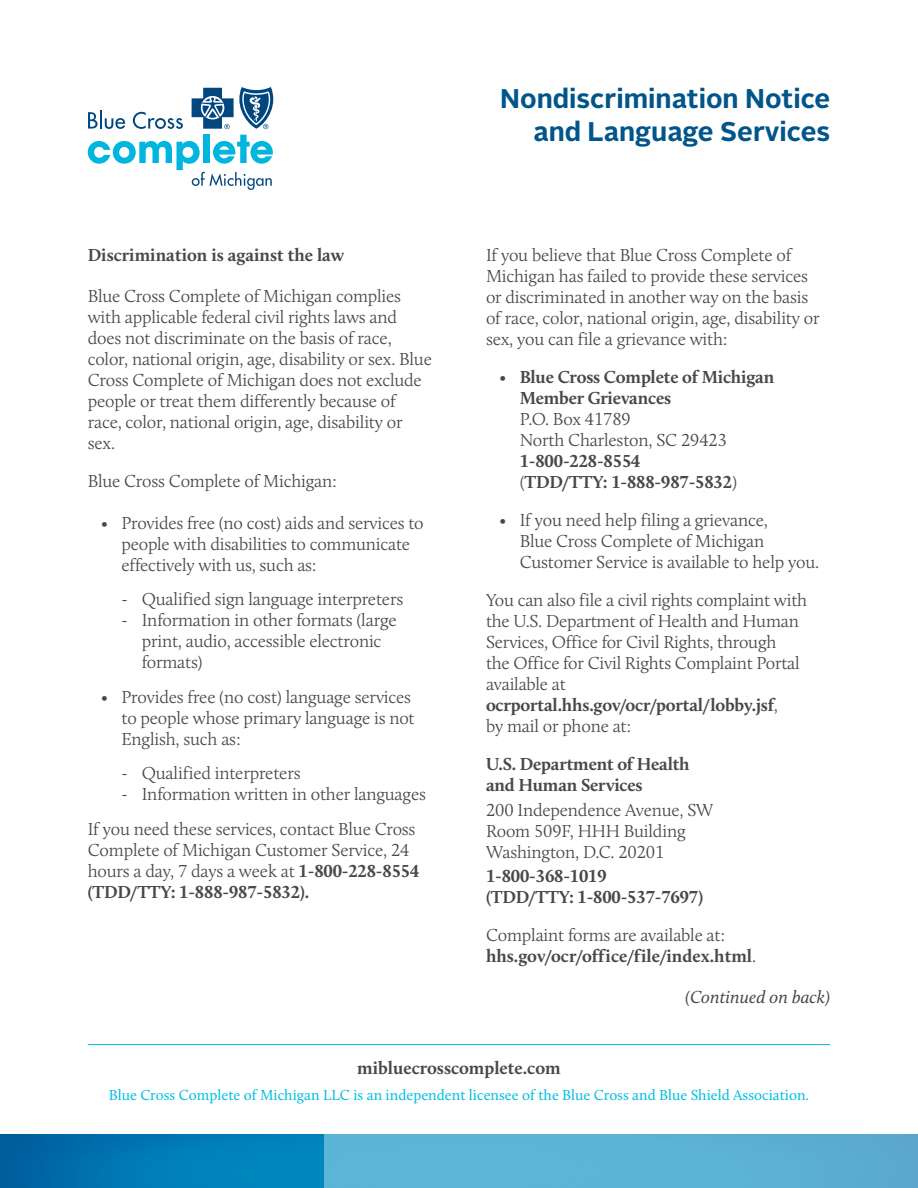
<style>
.page{position:relative;width:918px;height:1188px;background:#fff}
.page>*{position:absolute;margin:0;border:0;box-sizing:border-box;transform-origin:0 0}
.t1{font:700 27px/32.4px "Alright Sans";color:#00558b;text-align:right}
.t2{font:300 18px/21px "Calluna";letter-spacing:-.01em;color:#48484a}
.t3{font:700 18px/21px "Calluna";letter-spacing:-.01em;color:#48484a}
.t4{font:italic 18px "Calluna";color:#48484a}
.t5{font:15px "Calluna";color:#00bee1}
.s1{font-weight:700}
.s2{font-weight:300}
</style>
<div class="page">
<svg style="left:88px;top:135px;width:185px;height:55px"></svg>
<svg style="left:192px;top:88px;width:81px;height:41px"></svg>
<svg style="left:88px;top:110px;width:37px;height:19px"></svg>
<svg style="left:133px;top:112px;width:50px;height:17px"></svg>
<hr style="left:88px;top:1044px;width:742px;height:1px;background:#00b6de">
<img style="left:0;top:1134px;width:324px;height:54px">
<div style="left:324px;top:1134px;width:594px;height:54px;background:#5bb5d7"></div>
<p class="t3" style="left:88px;top:244px;width:258px">Discrimination is against the law</p>
<p class="t2" style="left:88px;top:286px;width:346px">Blue Cross Complete of Michigan complies with applicable federal civil rights laws and does not discriminate on the basis of race, color, national origin, age, disability or sex. Blue Cross Complete of Michigan does not exclude people or treat them differently because of race, color, national origin, age, disability or sex.</p>
<p class="t2" style="left:88px;top:471px;width:251px">Blue Cross Complete of Michigan:</p>
<p class="t2" style="left:122px;top:512px;width:304px;text-indent:-20px">• Provides free (no cost) aids and services to people with disabilities to communicate effectively with us, such as:</p>
<p class="t2" style="left:122px;top:588px;width:283px">- Qualified sign language interpreters</p>
<p class="t2" style="left:142px;top:609px;width:256px;text-indent:-20px">- Information in other formats (large print, audio, accessible electronic formats)</p>
<p class="t2" style="left:122px;top:686px;width:295px;text-indent:-20px">• Provides free (no cost) language services to people whose primary language is not<br>English, such as:</p>
<p class="t2" style="left:122px;top:762px;width:181px">- Qualified interpreters</p>
<p class="t2" style="left:88px;top:777px;width:340px;line-height:34.5px;text-indent:34px">- Information written in other languages<br>If you need these services, contact Blue Cross</p>
<p class="t2" style="left:88px;top:839px;width:333px">Complete of Michigan Customer Service, 24 hours a day, 7 days a week at <span class="s1">1-800-228-8554 (TDD/TTY: 1-888-987-5832).</span></p>
<p class="t1" style="left:500px;top:83px;width:332px">Nondiscrimination Notice and Language Services</p>
<p class="t2" style="left:486px;top:244px;width:335px">If you believe that Blue Cross Complete of Michigan has failed to provide these services or discriminated in another way on the basis of race, color, national origin, age, disability or sex, you can file a grievance with:</p>
<p class="t3" style="left:520px;top:366px;width:256px;text-indent:-20px"><span class="s2">•</span> Blue Cross Complete of Michigan<br>Member Grievances<br><span class="s2">P.O. Box 41789<br>North Charleston, SC 29423<br></span>1-800-228-8554<br><span class="s2">(</span>TDD/TTY: 1-888-987-5832<span class="s2">)</span></p>
<p class="t2" style="left:520px;top:510px;width:301px;text-indent:-20px">• If you need help filing a grievance,<br>Blue Cross Complete of Michigan<br>Customer Service is available to help you.</p>
<p class="t2" style="left:486px;top:590px;width:323px">You can also file a civil rights complaint with the U.S. Department of Health and Human Services, Office for Civil Rights, through<br>the Office for Civil Rights Complaint Portal available at <span class="s1">ocrportal.hhs.gov/ocr/portal/lobby.jsf</span>,<br>by mail or phone at:</p>
<p class="t3" style="left:486px;top:753px;width:205px">U.S. Department of Health and Human Services</p>
<p class="t2" style="left:486px;top:799px;width:229px">200 Independence Avenue, SW<br>Room 509F, HHH Building<br>Washington, D.C. 20201</p>
<p class="t3" style="left:486px;top:866px;width:219px">1-800-368-1019<br>(TDD/TTY: 1-800-537-7697)</p>
<p class="t3" style="left:486px;top:925px;width:272px"><span class="s2">Complaint forms are available at: </span>hhs.gov/ocr/office/file/index.html<span class="s2">.</span></p>
<p class="t4" style="left:685px;top:986px;width:147px">(Continued on back)</p>
<p class="t3" style="left:357px;top:1057px;width:205px">mibluecrosscomplete.com</p>
<p class="t5" style="left:109px;top:1086px;width:702px">Blue Cross Complete of Michigan LLC is an independent licensee of the Blue Cross and Blue Shield Association.</p>
</div>
